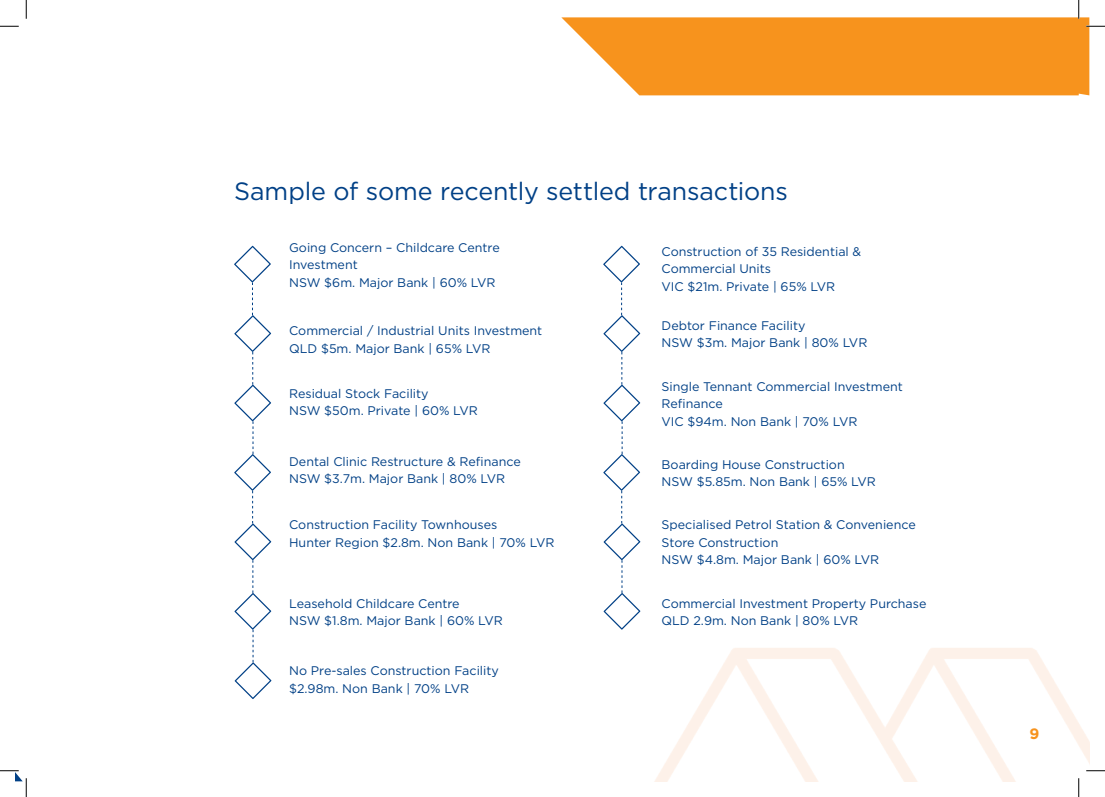
<style>
.page{position:relative;width:1105px;height:797px;background:#fff}
.page>*{position:absolute;margin:0;border:0;box-sizing:border-box;transform-origin:0 0}
.Heading{font:25px "Gotham";letter-spacing:-.005em;color:#014086}
.t1{font:700 15px "Gotham";color:#f7931d}
.Paragraph{font:12.5px/17.5px "Gotham";color:#014086}
</style>
<div class="page">
<svg style="left:561px;top:17px;width:528px;height:78px;background:#f79b2f"></svg>
<img style="left:621px;top:610px;width:468px;height:171px">
<svg style="left:234px;top:246px;width:37px;height:453px"></svg>
<svg style="left:603px;top:246px;width:37px;height:383px"></svg>
<svg style="left:0;top:25px;width:19px;height:2px"></svg>
<svg style="left:1086px;top:25px;width:19px;height:2px"></svg>
<svg style="left:1086px;top:770px;width:19px;height:1px"></svg>
<svg style="left:25px;top:0;width:2px;height:19px"></svg>
<svg style="left:0;top:770px;width:27px;height:27px"></svg>
<svg style="left:1078px;top:0;width:1px;height:19px"></svg>
<svg style="left:1078px;top:778px;width:1px;height:19px"></svg>
<p class="Heading" style="left:234px;top:175px;width:555px">Sample of some recently settled transactions</p>
<p class="Paragraph" style="left:289px;top:238px;width:212px">Going Concern – Childcare Centre<br>Investment</p>
<p class="Paragraph" style="left:289px;top:273px;width:208px">NSW $6m. Major Bank | 60% LVR</p>
<p class="Paragraph" style="left:289px;top:322px;width:255px">Commercial / Industrial Units Investment</p>
<p class="Paragraph" style="left:289px;top:339px;width:203px">QLD $5m. Major Bank | 65% LVR</p>
<p class="Paragraph" style="left:289px;top:384px;width:141px">Residual Stock Facility</p>
<p class="Paragraph" style="left:289px;top:401px;width:190px">NSW $50m. Private | 60% LVR</p>
<p class="Paragraph" style="left:289px;top:452px;width:233px">Dental Clinic Restructure &amp; Refinance</p>
<p class="Paragraph" style="left:289px;top:469px;width:218px">NSW $3.7m. Major Bank | 80% LVR</p>
<p class="Paragraph" style="left:289px;top:516px;width:210px">Construction Facility Townhouses</p>
<p class="Paragraph" style="left:289px;top:533px;width:267px">Hunter Region $2.8m. Non Bank | 70% LVR</p>
<p class="Paragraph" style="left:661px;top:242px;width:201px">Construction of 35 Residential &amp;<br>Commercial Units</p>
<p class="Paragraph" style="left:661px;top:277px;width:175px">VIC $21m. Private | 65% LVR</p>
<p class="Paragraph" style="left:661px;top:316px;width:146px">Debtor Finance Facility</p>
<p class="Paragraph" style="left:661px;top:334px;width:207px">NSW $3m. Major Bank | 80% LVR</p>
<p class="Paragraph" style="left:661px;top:377px;width:243px">Single Tennant Commercial Investment<br>Refinance</p>
<p class="Paragraph" style="left:661px;top:412px;width:197px">VIC $94m. Non Bank | 70% LVR</p>
<p class="Paragraph" style="left:661px;top:455px;width:185px">Boarding House Construction</p>
<p class="Paragraph" style="left:661px;top:473px;width:216px">NSW $5.85m. Non Bank | 65% LVR</p>
<p class="Paragraph" style="left:661px;top:516px;width:256px">Specialised Petrol Station &amp; Convenience<br>Store Construction</p>
<p class="Paragraph" style="left:661px;top:551px;width:219px">NSW $4.8m. Major Bank | 60% LVR</p>
<p class="Paragraph" style="left:661px;top:594px;width:266px">Commercial Investment Property Purchase<br>QLD 2.9m. Non Bank | 80% LVR</p>
<p class="Paragraph" style="left:289px;top:594px;width:172px">Leasehold Childcare Centre</p>
<p class="Paragraph" style="left:289px;top:611px;width:215px">NSW $1.8m. Major Bank | 60% LVR</p>
<p class="Paragraph" style="left:289px;top:662px;width:211px">No Pre-sales Construction Facility</p>
<p class="Paragraph" style="left:289px;top:679px;width:181px">$2.98m. Non Bank | 70% LVR</p>
<p class="t1" style="left:1029px;top:724px;width:11px">9</p>
</div>
